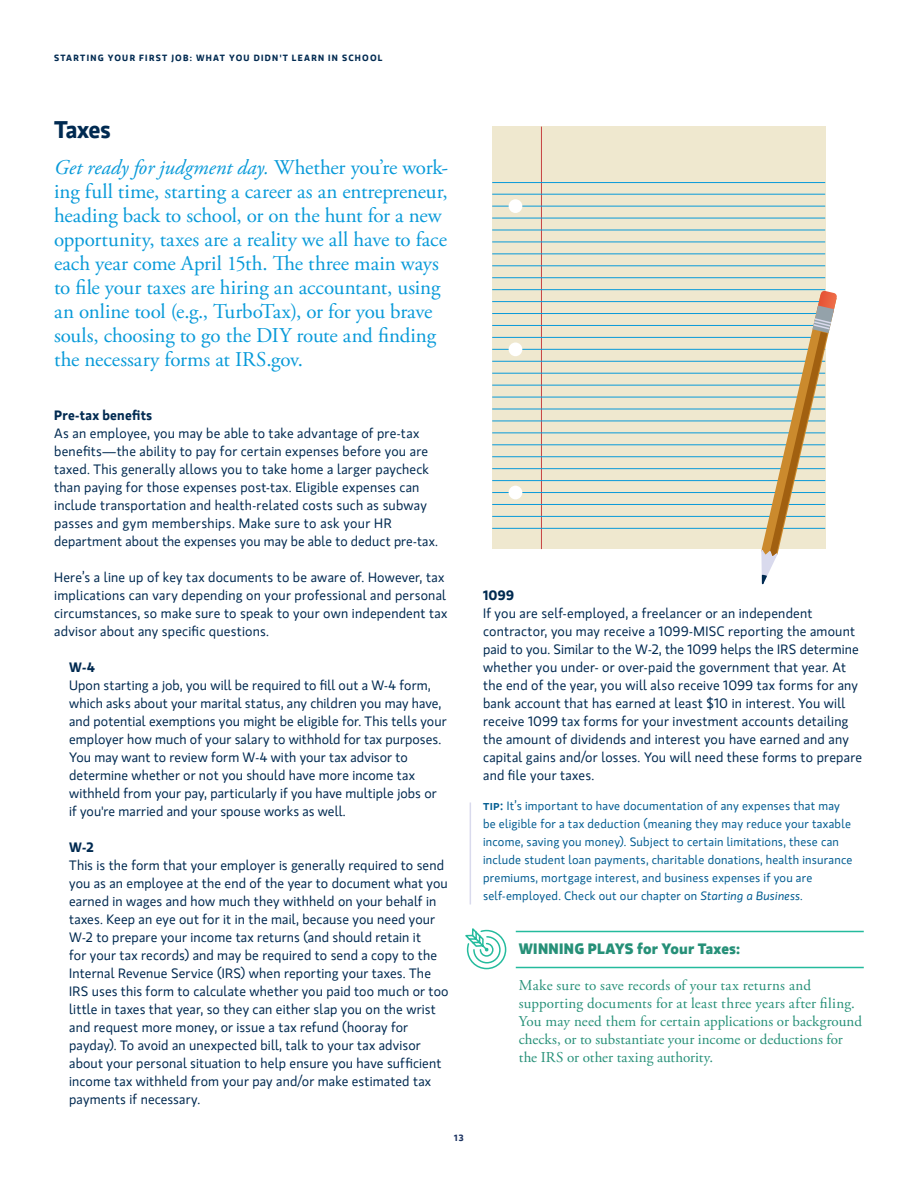
<style>
.page{position:relative;width:918px;height:1188px;background:#fff}
.page>*{position:absolute;margin:0;border:0;box-sizing:border-box;transform-origin:0 0}
.t1{font:700 24px "MS Gloriola II Std";letter-spacing:-.03em;color:#002a51}
.t2{font:21px/24px "Adobe Garamond Pro";letter-spacing:-.005em;color:#089ad9}
.t3{font:15px/18px "Adobe Garamond Pro";letter-spacing:.005em;color:#269078}
.t4{font:500 15px "MS Gloriola II Std";letter-spacing:.01em;color:#269078}
.t5{font:13.5px/18px "MS Gloriola II Std";letter-spacing:.01em;color:#002a51}
.t6{font:700 13.5px "MS Gloriola II Std";letter-spacing:.015em;color:#002a51}
.t7{font:12px/18px "MS Gloriola II Std";letter-spacing:.02em;color:#005c91}
.t8{font:700 9px "MS Gloriola II Std";letter-spacing:.135em;color:#002a51}
.t9{font:700 9px "MS Gloriola II Std";color:#1c3362}
.s1{font-style:italic}
.s2{font-weight:500;font-size:13.5px}
</style>
<div class="page">
<hr style="left:470px;top:802px;width:1px;height:102px;background:#d9daed">
<svg style="left:492px;top:127px;width:333px;height:422px;background:#e9e6cf"></svg>
<hr style="left:541px;top:127px;width:1px;height:422px;background:#c74342">
<hr style="left:492px;top:182px;width:333px;height:1px;background:#089ad9">
<hr style="left:492px;top:194px;width:333px;height:1px;background:#089ad9">
<hr style="left:492px;top:206px;width:333px;height:1px;background:#089ad9">
<hr style="left:492px;top:218px;width:333px;height:1px;background:#089ad9">
<hr style="left:492px;top:230px;width:333px;height:1px;background:#089ad9">
<hr style="left:492px;top:242px;width:333px;height:1px;background:#089ad9">
<hr style="left:492px;top:254px;width:333px;height:1px;background:#089ad9">
<hr style="left:492px;top:266px;width:333px;height:1px;background:#089ad9">
<hr style="left:492px;top:277px;width:333px;height:1px;background:#089ad9">
<hr style="left:492px;top:289px;width:333px;height:1px;background:#089ad9">
<hr style="left:492px;top:301px;width:333px;height:1px;background:#089ad9">
<hr style="left:492px;top:313px;width:333px;height:1px;background:#089ad9">
<hr style="left:492px;top:325px;width:333px;height:1px;background:#089ad9">
<hr style="left:492px;top:337px;width:333px;height:1px;background:#089ad9">
<hr style="left:492px;top:349px;width:333px;height:1px;background:#089ad9">
<hr style="left:492px;top:361px;width:333px;height:1px;background:#089ad9">
<hr style="left:492px;top:373px;width:333px;height:1px;background:#089ad9">
<hr style="left:492px;top:385px;width:333px;height:1px;background:#089ad9">
<hr style="left:492px;top:397px;width:333px;height:1px;background:#089ad9">
<hr style="left:492px;top:409px;width:333px;height:1px;background:#089ad9">
<hr style="left:492px;top:421px;width:333px;height:1px;background:#089ad9">
<hr style="left:492px;top:433px;width:333px;height:1px;background:#089ad9">
<hr style="left:492px;top:445px;width:333px;height:1px;background:#089ad9">
<hr style="left:492px;top:456px;width:333px;height:1px;background:#089ad9">
<hr style="left:492px;top:468px;width:333px;height:1px;background:#089ad9">
<hr style="left:492px;top:480px;width:333px;height:1px;background:#089ad9">
<hr style="left:492px;top:492px;width:333px;height:1px;background:#089ad9">
<hr style="left:492px;top:504px;width:333px;height:1px;background:#089ad9">
<hr style="left:492px;top:516px;width:333px;height:1px;background:#089ad9">
<hr style="left:492px;top:528px;width:333px;height:1px;background:#089ad9">
<div style="left:509px;top:199px;width:13px;height:14px;background:#fff;border-radius:50%"></div>
<div style="left:509px;top:343px;width:13px;height:13px;background:#fff;border-radius:50%"></div>
<div style="left:509px;top:486px;width:13px;height:13px;background:#fff;border-radius:50%"></div>
<svg style="left:761px;top:291px;width:76px;height:294px"></svg>
<hr style="left:516px;top:967px;width:348px;height:1px;background:#24bb9d">
<hr style="left:516px;top:931px;width:348px;height:1px;background:#24bb9d">
<svg style="left:465px;top:928px;width:42px;height:42px"></svg>
<p class="t8" style="left:54px;top:51px;width:330px">STARTING YOUR FIRST JOB: WHAT YOU DIDN'T LEARN IN SCHOOL</p>
<p class="t1" style="left:54px;top:112px;width:58px">Taxes</p>
<p class="t2" style="left:54px;top:156px;width:395px"><span class="s1">Get ready for judgment day.</span> Whether you’re work&shy;ing full time, starting a career as an entrepreneur, heading back to school, or on the hunt for a new opportunity, taxes are a reality we all have to face each year come April 15th. The three main ways to file your taxes are hiring an accountant, using an online tool (e.g., TurboTax), or for you brave souls, choosing to go the DIY route and finding the necessary forms at IRS.gov.</p>
<p class="t6" style="left:54px;top:406px;width:100px">Pre-tax benefits</p>
<p class="t5" style="left:54px;top:424px;width:385px">As an employee, you may be able to take advantage of pre-tax benefits—the ability to pay for certain expenses before you are taxed. This generally allows you to take home a larger paycheck than paying for those expenses post-tax. Eligible expenses can include transportation and health-related costs such as subway passes and gym memberships. Make sure to ask your HR department about the expenses you may be able to deduct pre-tax.</p>
<p class="t5" style="left:54px;top:568px;width:395px">Here’s a line up of key tax documents to be aware of. However, tax implications can vary depending on your professional and personal circumstances, so make sure to speak to your own independent tax advisor about any specific questions.</p>
<p class="t6" style="left:69px;top:658px;width:27px">W-4</p>
<p class="t5" style="left:69px;top:676px;width:379px">Upon starting a job, you will be required to fill out a W-4 form, which asks about your marital status, any children you may have, and potential exemptions you might be eligible for. This tells your employer how much of your salary to withhold for tax purposes.<br>You may want to review form W-4 with your tax advisor to determine whether or not you should have more income tax withheld from your pay, particularly if you have multiple jobs or if you're married and your spouse works as well.</p>
<p class="t6" style="left:69px;top:838px;width:26px">W-2</p>
<p class="t5" style="left:69px;top:856px;width:381px">This is the form that your employer is generally required to send you as an employee at the end of the year to document what you earned in wages and how much they withheld on your behalf in taxes. Keep an eye out for it in the mail, because you need your W-2 to prepare your income tax returns (and should retain it<br>for your tax records) and may be required to send a copy to the Internal Revenue Service (IRS) when reporting your taxes. The IRS uses this form to calculate whether you paid too much or too little in taxes that year, so they can either slap you on the wrist and request more money, or issue a tax refund (hooray for payday). To avoid an unexpected bill, talk to your tax advisor about your personal situation to help ensure you have sufficient income tax withheld from your pay and/or make estimated tax payments if necessary.</p>
<p class="t9" style="left:454px;top:1131px;width:11px">13</p>
<p class="t6" style="left:483px;top:586px;width:33px">1099</p>
<p class="t5" style="left:483px;top:604px;width:381px">If you are self-employed, a freelancer or an independent contractor, you may receive a 1099-MISC reporting the amount paid to you. Similar to the W-2, the 1099 helps the IRS determine whether you under- or over-paid the government that year. At the end of the year, you will also receive 1099 tax forms for any bank account that has earned at least $10 in interest. You will receive 1099 tax forms for your investment accounts detailing the amount of dividends and interest you have earned and any capital gains and/or losses. You will need these forms to prepare and file your taxes.</p>
<p class="t7" style="left:483px;top:797px;width:371px"><span class="s2">tip:</span> It’s important to have documentation of any expenses that may be eligible for a tax deduction (meaning they may reduce your taxable income, saving you money). Subject to certain limitations, these can include student loan payments, charitable donations, health insurance premiums, mortgage interest, and business expenses if you are self-employed. Check out our chapter on <span class="s1">Starting a Business</span>.</p>
<p class="t4" style="left:519px;top:938px;width:223px">WINNING PLAYS for Your Taxes:</p>
<p class="t3" style="left:519px;top:977px;width:345px">Make sure to save records of your tax returns and supporting documents for at least three years after filing.<br>You may need them for certain applications or background checks, or to substantiate your income or deductions for the IRS or other taxing authority.</p>
</div>
